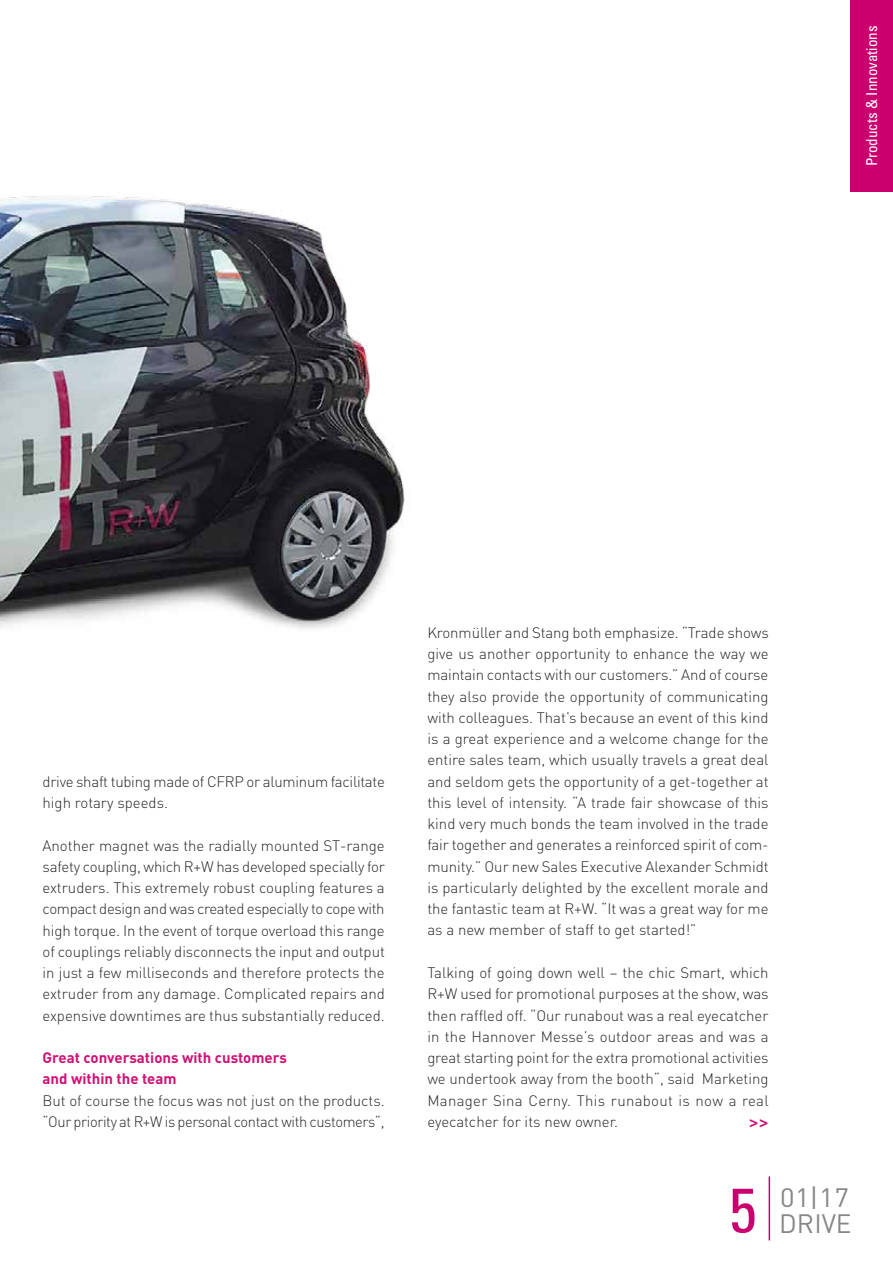
<style>
.page{position:relative;width:893px;height:1263px;background:#fff}
.page>*{position:absolute;margin:0;border:0;box-sizing:border-box;transform-origin:0 0}
.t1{font:condensed 62.4px "Univers";color:#cb006f}
.t2{font:26.25px "DIN";letter-spacing:.01em;color:#868786}
.t3{font:26.25px "DIN";letter-spacing:.01em;color:#868786;scale:1.06 1}
.t4{font:300 15px/21.3px "DIN";color:#272726;text-align:justify}
.t5{font:300 15px/21.3px "DIN";letter-spacing:-.025em;color:#272726}
.t6{font:700 15px/21.3px "DIN";color:#ce1175}
.t7{font:condensed 15px "Univers";color:#fff}
.t8{font:900 15px "Univers";color:#ce1175}
</style>
<div class="page">
<hr style="left:769px;top:1176px;width:1px;height:64px;background:#cb006f">
<img style="left:0;top:196px;width:405px;height:433px">
<div style="left:850px;top:0;width:43px;height:191px;background:#cb006f"></div>
<p class="t7" style="left:862px;top:166px;width:142px;rotate:-90deg">Products &amp; Innovations</p>
<p class="t4" style="left:43px;top:770px;width:344px">drive shaft tubing made of CFRP or aluminum facilitate high rotary speeds.</p>
<p class="t4" style="left:43px;top:834px;width:344px">Another magnet was the radially mounted ST-range safety coupling, which R+W has developed specially for extruders. This extremely robust coupling features a compact design and was created especially to cope with high torque. In the event of torque overload this range of couplings reliably disconnects the input and output in just a few milliseconds and therefore protects the extruder from any damage. Complicated repairs and expensive downtimes are thus substantially reduced.</p>
<p class="t6" style="left:43px;top:1046px;width:246px">Great conversations with customers and within the team</p>
<p class="t5" style="left:43px;top:1089px;width:344px">But of course the focus was not just on the products. “Our priority at R+W is personal contact with customers“,</p>
<p class="t4" style="left:427px;top:622px;width:343px">Kronmüller and Stang both emphasize. “Trade shows give us another opportunity to enhance the way we maintain contacts with our customers.” And of course they also provide the opportunity of communicating with colleagues. That’s because an event of this kind is a great experience and a welcome change for the entire sales team, which usually travels a great deal and seldom gets the opportunity of a get-together at this level of intensity. “A trade fair showcase of this kind very much bonds the team involved in the trade fair together and generates a reinforced spirit of com&shy;munity.” Our new Sales Executive Alexander Schmidt is particularly delighted by the excellent morale and the fantastic team at R+W. “It was a great way for me as a new member of staff to get started!”</p>
<p class="t4" style="left:427px;top:962px;width:343px">Talking of going down well – the chic Smart, which R+W used for promotional purposes at the show, was then raffled off. “Our runabout was a real eyecatcher in the Hannover Messe’s outdoor areas and was a great starting point for the extra promotional activities we undertook away from the booth“, said Marketing Manager Sina Cerny. This runabout is now a real eyecatcher for its new owner.</p>
<p class="t8" style="left:749px;top:1112px;width:21px">&gt;&gt;</p>
<h1 class="t1" style="left:729px;top:1170px;width:29px">5</h1>
<h2 class="t3" style="left:780px;top:1181px;width:66px">01|17</h2>
<h2 class="t2" style="left:779px;top:1207px;width:74px">DRIVE</h2>
</div>
